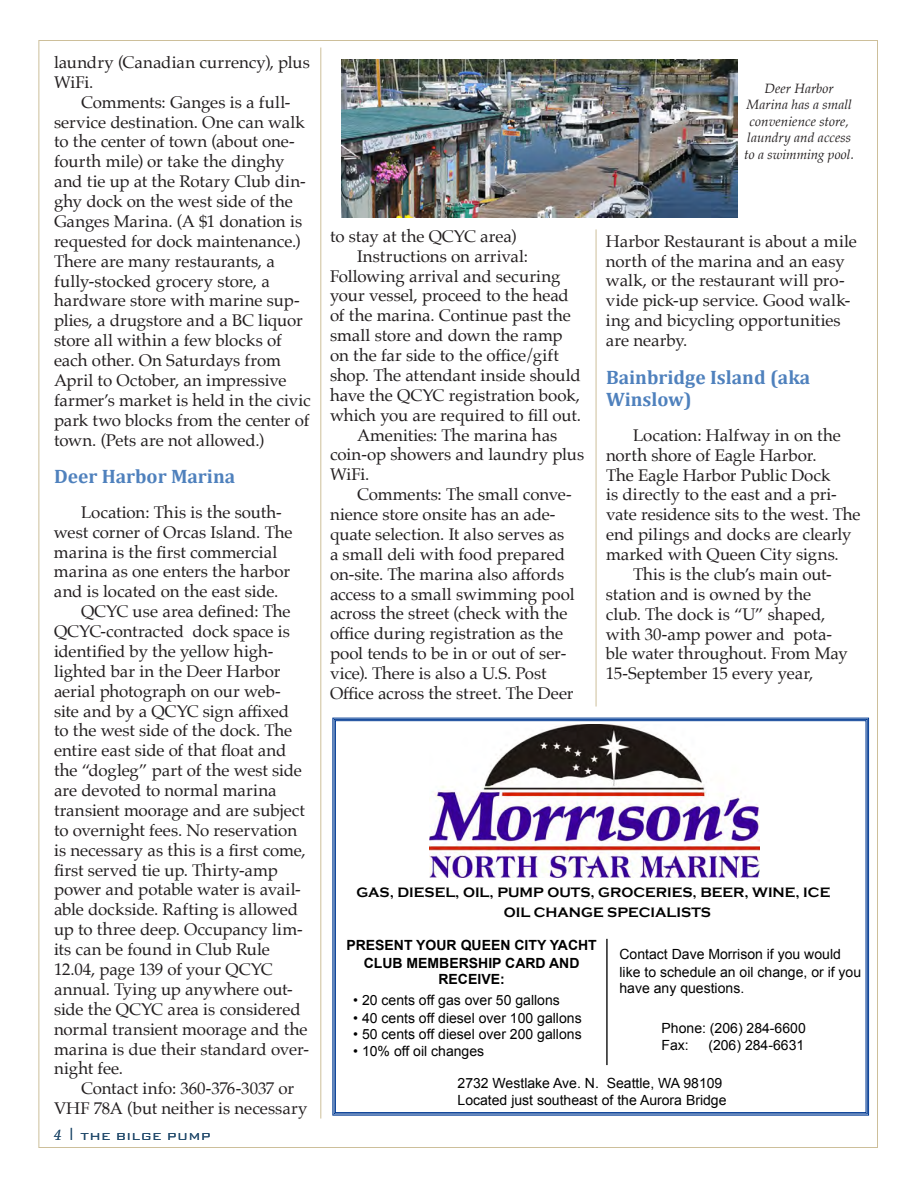
<style>
.page{position:relative;width:918px;height:1188px;background:#fff}
.page>*{position:absolute;margin:0;border:0;box-sizing:border-box;transform-origin:0 0}
.Heading_2{font:700 19.5px/22.5px "Cambria";color:#4f81bd}
.Text_no_indent{font:16.8px/20px "Palatino";letter-spacing:-.005em;color:#231f20}
.t1{font:14.1px/17.5px "Arial";color:#000}
.t2{font:700 14.1px "Copperplate Gothic";color:#000}
.t3{font:700 14.1px/17.5px "Arial";color:#000;text-align:center}
.t4{font:italic 13.5px/16.5px "Palatino";letter-spacing:.005em;color:#231f20;text-align:center}
.t5{font:300 13.5px "Bank Gothic BT";letter-spacing:.02em;color:#244c6d}
.s1{font-family:"Palatino";font-weight:400;font-style:italic;font-size:15px}
.s2{font-family:"Palatino";font-weight:400;font-size:16.5px}
</style>
<div class="page">
<hr style="left:320px;top:48px;width:1px;height:1071px;background:#cdbf9a">
<hr style="left:596px;top:229px;width:1px;height:478px;background:#cdbf9a">
<svg style="left:332px;top:718px;width:537px;height:398px"></svg>
<img style="left:341px;top:59px;width:396px;height:158px">
<p class="Text_no_indent" style="left:54px;top:52px;width:257px">laundry (Canadian currency), plus<br>WiFi.</p>
<p class="Text_no_indent" style="left:54px;top:92px;width:258px;text-indent:27px">Comments: Ganges is a full&shy;service destination. One can walk to the center of town (about one&shy;fourth mile) or take the dinghy and tie up at the Rotary Club din&shy;ghy dock on the west side of the<br>Ganges Marina. (A $1 donation is requested for dock maintenance.)<br>There are many restaurants, a fully-stocked grocery store, a hardware store with marine sup&shy;plies, a drugstore and a BC liquor store all within a few blocks of each other. On Saturdays from<br>April to October, an impressive farmer’s market is held in the civic park two blocks from the center of town. (Pets are not allowed.)</p>
<p class="Heading_2" style="left:54px;top:464px;width:183px">Deer Harbor Marina</p>
<p class="Text_no_indent" style="left:54px;top:502px;width:240px;text-indent:27px">Location: This is the south&shy;west corner of Orcas Island. The marina is the first commercial marina as one enters the harbor and is located on the east side.</p>
<p class="Text_no_indent" style="left:54px;top:601px;width:257px;text-indent:27px">QCYC use area defined: The<br>QCYC-contracted dock space is identified by the yellow high&shy;lighted bar in the Deer Harbor aerial photograph on our web&shy;site and by a QCYC sign affixed<br>to the west side of the dock. The entire east side of that float and the “dogleg” part of the west side are devoted to normal marina transient moorage and are subject to overnight fees. No reservation is necessary as this is a first come, first served tie up. Thirty-amp power and potable water is avail&shy;able dockside. Rafting is allowed up to three deep. Occupancy lim&shy;its can be found in Club Rule<br>12.04, page 139 of your QCYC annual. Tying up anywhere out&shy;side the QCYC area is considered normal transient moorage and the marina is due their standard over&shy;night fee.</p>
<p class="Text_no_indent" style="left:54px;top:1078px;width:255px;text-indent:27px">Contact info: 360-376-3037 or<br>VHF 78A (but neither is necessary</p>
<p class="t5" style="left:54px;top:1129px;width:158px"><span class="s1">4</span> <span class="s2">|</span> THE BILGE PUMP</p>
<p class="t4" style="left:744px;top:80px;width:111px">Deer Harbor<br>Marina has a small convenience store, laundry and access to a swimming pool.</p>
<p class="Text_no_indent" style="left:330px;top:226px;width:188px">to stay at the QCYC area)</p>
<p class="Text_no_indent" style="left:330px;top:246px;width:252px;text-indent:27px">Instructions on arrival:<br>Following arrival and securing your vessel, proceed to the head of the marina. Continue past the small store and down the ramp on the far side to the office/gift shop. The attendant inside should have the QCYC registration book, which you are required to fill out.</p>
<p class="Text_no_indent" style="left:330px;top:425px;width:256px;text-indent:27px">Amenities: The marina has coin-op showers and laundry plus<br>WiFi.</p>
<p class="Text_no_indent" style="left:330px;top:484px;width:246px;text-indent:27px">Comments: The small conve&shy;nience store onsite has an ade&shy;quate selection. It also serves as a small deli with food prepared on-site. The marina also affords access to a small swimming pool across the street (check with the office during registration as the pool tends to be in or out of ser&shy;vice). There is also a U.S. Post<br>Office across the street. The Deer</p>
<p class="Text_no_indent" style="left:606px;top:231px;width:253px">Harbor Restaurant is about a mile north of the marina and an easy walk, or the restaurant will pro&shy;vide pick-up service. Good walk&shy;ing and bicycling opportunities are nearby.</p>
<p class="Heading_2" style="left:606px;top:365px;width:206px">Bainbridge Island (aka<br>Winslow)</p>
<p class="Text_no_indent" style="left:606px;top:425px;width:256px;text-indent:27px">Location: Halfway in on the north shore of Eagle Harbor.<br>The Eagle Harbor Public Dock<br>is directly to the east and a pri&shy;vate residence sits to the west. The end pilings and docks are clearly marked with Queen City signs.</p>
<p class="Text_no_indent" style="left:606px;top:564px;width:244px;text-indent:27px">This is the club’s main out&shy;station and is owned by the club. The dock is “U” shaped, with 30-amp power and pota&shy;ble water throughout. From May<br>15-September 15 every year,</p>
<p class="t2" style="left:356px;top:885px;width:475px">GAS, DIESEL, OIL, PUMP OUTS, GROCERIES, BEER, WINE, ICE</p>
<p class="t2" style="left:504px;top:905px;width:209px">OIL CHANGE SPECIALISTS</p>
<p class="t3" style="left:346px;top:937px;width:252px">PRESENT YOUR QUEEN CITY YACHT<br>CLUB MEMBERSHIP CARD AND</p>
<p class="t3" style="left:438px;top:970px;width:68px">RECEIVE:</p>
<p class="t1" style="left:353px;top:992px;width:208px">• 20 cents off gas over 50 gallons</p>
<p class="t1" style="left:353px;top:1009px;width:230px">• 40 cents off diesel over 100 gallons</p>
<p class="t1" style="left:353px;top:1025px;width:230px">• 50 cents off diesel over 200 gallons</p>
<p class="t1" style="left:353px;top:1042px;width:132px">• 10% off oil changes</p>
<p class="t1" style="left:620px;top:946px;width:243px">Contact Dave Morrison if you would like to schedule an oil change, or if you</p>
<p class="t1" style="left:620px;top:979px;width:126px">have any questions.</p>
<p class="t1" style="left:662px;top:1019px;width:146px">Phone: (206) 284-6600<br>Fax:</p>
<p class="t1" style="left:708px;top:1037px;width:97px">(206) 284-6631</p>
<p class="t1" style="left:458px;top:1074px;width:271px">2732 Westlake Ave. N. Seattle, WA 98109<br>Located just southeast of the Aurora Bridge</p>
</div>
